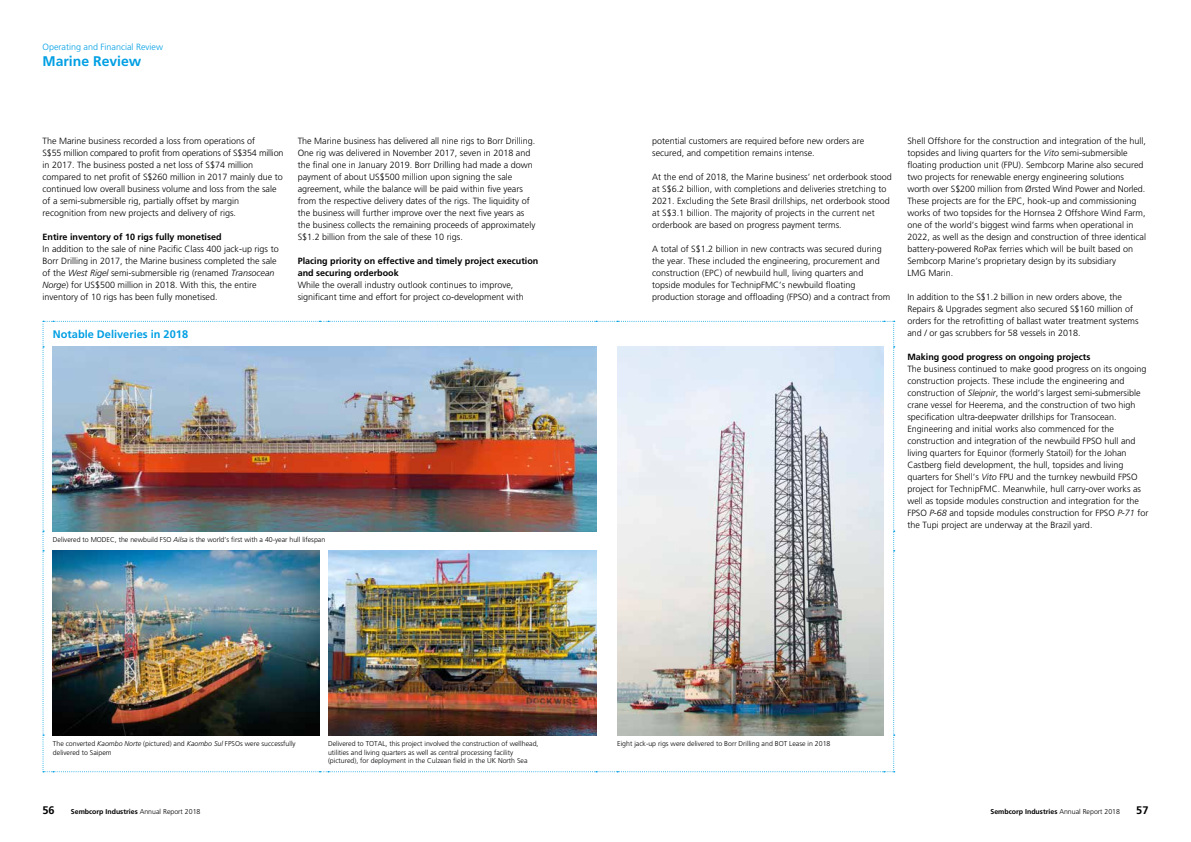
<style>
.page{position:relative;width:1191px;height:842px;background:#fff}
.page>*{position:absolute;margin:0;border:0;box-sizing:border-box;transform-origin:0 0}
.t1{font:700 14px "Frutiger";color:#009fe3}
.t2{font:700 11px "Frutiger";color:#009fe3}
.t3{font:700 11px "Frutiger";color:#000}
.t4{font:300 9px/12px "Frutiger";color:#000}
.t5{font:700 9px/12px "Frutiger";color:#000}
.t6{font:300 9px "Frutiger";color:#009fe3}
.t7{font:300 7px/8.5px "Frutiger";color:#000}
.t8{font:700 7px "Frutiger";color:#000}
.s1{font-style:italic}
.s2{font-weight:300}
</style>
<div class="page">
<svg style="left:43px;top:321px;width:851px;height:451px"></svg>
<img style="left:53px;top:347px;width:543px;height:184px">
<img style="left:617px;top:347px;width:266px;height:388px">
<img style="left:53px;top:551px;width:266px;height:184px">
<img style="left:328px;top:551px;width:268px;height:184px">
<p class="t6" style="left:43px;top:41px;width:122px">Operating and Financial Review</p>
<h1 class="t1" style="left:43px;top:52px;width:100px">Marine Review</h1>
<p class="t4" style="left:43px;top:135px;width:242px">The Marine business recorded a loss from operations of<br>S$55 million compared to profit from operations of S$354 million in 2017. The business posted a net loss of S$74 million compared to net profit of S$260 million in 2017 mainly due to continued low overall business volume and loss from the sale of a semi-submersible rig, partially offset by margin recognition from new projects and delivery of rigs.</p>
<p class="t5" style="left:43px;top:231px;width:181px">Entire inventory of 10 rigs fully monetised</p>
<p class="t4" style="left:43px;top:243px;width:238px">In addition to the sale of nine Pacific Class 400 jack-up rigs to Borr Drilling in 2017, the Marine business completed the sale of the <span class="s1">West Rigel</span> semi-submersible rig (renamed <span class="s1">Transocean Norge</span>) for US$500 million in 2018. With this, the entire inventory of 10 rigs has been fully monetised.</p>
<p class="t2" style="left:53px;top:328px;width:137px">Notable Deliveries in 2018</p>
<p class="t4" style="left:298px;top:135px;width:239px">The Marine business has delivered all nine rigs to Borr Drilling.<br>One rig was delivered in November 2017, seven in 2018 and the final one in January 2019. Borr Drilling had made a down payment of about US$500 million upon signing the sale agreement, while the balance will be paid within five years from the respective delivery dates of the rigs. The liquidity of the business will further improve over the next five years as the business collects the remaining proceeds of approximately S$1.2 billion from the sale of these 10 rigs.</p>
<p class="t5" style="left:298px;top:255px;width:242px">Placing priority on effective and timely project execution and securing orderbook</p>
<p class="t4" style="left:298px;top:279px;width:228px">While the overall industry outlook continues to improve, significant time and effort for project co-development with</p>
<p class="t7" style="left:53px;top:536px;width:274px">Delivered to MODEC, the newbuild FSO <span class="s1">Ailsa</span> is the world’s first with a 40-year hull lifespan</p>
<p class="t4" style="left:652px;top:135px;width:214px">potential customers are required before new orders are secured, and competition remains intense.</p>
<p class="t4" style="left:652px;top:171px;width:241px">At the end of 2018, the Marine business’ net orderbook stood at S$6.2 billion, with completions and deliveries stretching to 2021. Excluding the Sete Brasil drillships, net orderbook stood at S$3.1 billion. The majority of projects in the current net orderbook are based on progress payment terms.</p>
<p class="t4" style="left:652px;top:243px;width:240px">A total of S$1.2 billion in new contracts was secured during the year. These included the engineering, procurement and construction (EPC) of newbuild hull, living quarters and topside modules for TechnipFMC’s newbuild floating production storage and offloading (FPSO) and a contract from</p>
<p class="t4" style="left:907px;top:135px;width:240px">Shell Offshore for the construction and integration of the hull, topsides and living quarters for the <span class="s1">Vito</span> semi-submersible floating production unit (FPU). Sembcorp Marine also secured two projects for renewable energy engineering solutions worth over S$200 million from Ørsted Wind Power and Norled.<br>These projects are for the EPC, hook-up and commissioning works of two topsides for the Hornsea 2 Offshore Wind Farm, one of the world’s biggest wind farms when operational in 2022, as well as the design and construction of three identical battery-powered RoPax ferries which will be built based on Sembcorp Marine’s proprietary design by its subsidiary<br>LMG Marin.</p>
<p class="t4" style="left:907px;top:291px;width:232px">In addition to the S$1.2 billion in new orders above, the Repairs &amp; Upgrades segment also secured S$160 million of orders for the retrofitting of ballast water treatment systems and / or gas scrubbers for 58 vessels in 2018.</p>
<p class="t5" style="left:907px;top:351px;width:184px">Making good progress on ongoing projects</p>
<p class="t4" style="left:907px;top:363px;width:242px">The business continued to make good progress on its ongoing construction projects. These include the engineering and construction of <span class="s1">Sleipnir</span>, the world’s largest semi-submersible crane vessel for Heerema, and the construction of two high specification ultra-deepwater drillships for Transocean.<br>Engineering and initial works also commenced for the construction and integration of the newbuild FPSO hull and living quarters for Equinor (formerly Statoil) for the Johan Castberg field development, the hull, topsides and living quarters for Shell’s <span class="s1">Vito</span> FPU and the turnkey newbuild FPSO project for TechnipFMC. Meanwhile, hull carry-over works as well as topside modules construction and integration for the FPSO <span class="s1">P-68</span> and topside modules construction for FPSO <span class="s1">P-71</span> for the Tupi project are underway at the Brazil yard.</p>
<p class="t7" style="left:53px;top:739px;width:244px">The converted <span class="s1">Kaombo Norte</span> (pictured) and <span class="s1">Kaombo Sul</span> FPSOs were successfully delivered to Saipem</p>
<p class="t7" style="left:328px;top:739px;width:212px">Delivered to TOTAL, this project involved the construction of wellhead, utilities and living quarters as well as central processing facility (pictured), for deployment in the Culzean field in the UK North Sea</p>
<p class="t7" style="left:617px;top:739px;width:215px">Eight jack-up rigs were delivered to Borr Drilling and BOT Lease in 2018</p>
<p class="t3" style="left:43px;top:803px;width:14px">56</p>
<p class="t8" style="left:71px;top:807px;width:131px">Sembcorp Industries <span class="s2">Annual Report 2018</span></p>
<p class="t8" style="left:990px;top:807px;width:131px">Sembcorp Industries <span class="s2">Annual Report 2018</span></p>
<p class="t3" style="left:1136px;top:803px;width:14px">57</p>
</div>
